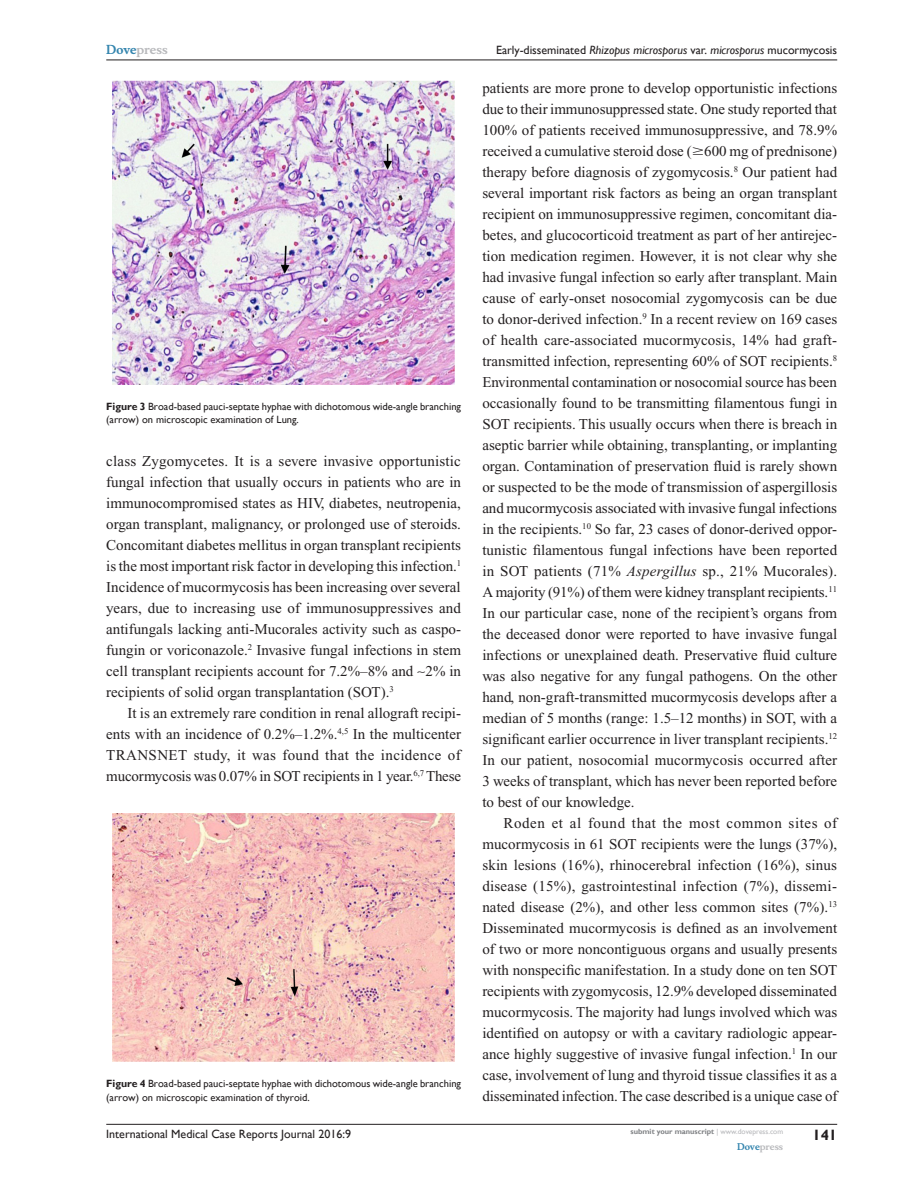
<style>
.page{position:relative;width:918px;height:1188px;background:#fff}
.page>*{position:absolute;margin:0;border:0;box-sizing:border-box;transform-origin:0 0}
.Tx{font:15px/21px "Times New Roman";letter-spacing:-.01em;color:#231f20;text-align:justify}
.TxF{font:15px/21px "Times New Roman";color:#231f20;text-align:justify}
.RunFolio-R{font:700 15px "Gill Sans";color:#231f20}
.RunH-R{font:12px "Gill Sans";color:#231f20}
.RunF-R{font:12px "Gill Sans";color:#231f20}
.RunH-Brand-R{font:700 12px "Musee";color:#b8b9bc}
.FC{font:10.5px/13.5px "Gill Sans";color:#231f20}
.RunF-Brand-R{font:700 9px "Musee";color:#b8b9bc}
.RunF-SubmityourMS-R{font:700 7.5px "Gill Sans";color:#808285}
.s1{color:#3485ae}
.s2{font-weight:700}
.s3{font-style:italic}
.s4{font-family:"Mathematical Pi One"}
.s5{font-weight:400;color:#b8b9bc}
</style>
<div class="page">
<hr style="left:106px;top:1124px;width:731px;height:1px;background:#231f20">
<hr style="left:106px;top:60px;width:731px;height:1px;background:#231f20">
<img style="left:113px;top:81px;width:342px;height:304px">
<img style="left:113px;top:813px;width:342px;height:249px">
<p class="RunH-Brand-R" style="left:106px;top:43px;width:63px"><span class="s1">Dove</span>press</p>
<p class="FC" style="left:106px;top:400px;width:356px"><span class="s2">Figure 3</span> Broad-based pauci-septate hyphae with dichotomous wide-angle branching (arrow) on microscopic examination of Lung.</p>
<p class="TxF" style="left:106px;top:450px;width:356px">class Zygomycetes. It is a severe invasive opportunistic fungal infection that usually occurs in patients who are in immunocompromised states as HIV, diabetes, neutropenia, organ transplant, malignancy, or prolonged use of steroids.<br>Concomitant diabetes mellitus in organ transplant recipients is the most important risk factor in developing this infection.<sup>1<br></sup>Incidence of mucormycosis has been increasing over several years, due to increasing use of immunosuppressives and antifungals lacking anti-Mucorales activity such as caspo&shy;fungin or voriconazole.<sup>2</sup> Invasive fungal infections in stem cell transplant recipients account for 7.2%–8% and ∼2% in recipients of solid organ transplantation (SOT).<sup>3</sup></p>
<p class="Tx" style="left:106px;top:702px;width:356px;text-indent:21px">It is an extremely rare condition in renal allograft recipi&shy;ents with an incidence of 0.2%–1.2%.<sup>4,5</sup> In the multicenter TRANSNET study, it was found that the incidence of mucormycosis was 0.07% in SOT recipients in 1 year.<sup>6,7</sup> These</p>
<p class="FC" style="left:106px;top:1077px;width:356px"><span class="s2">Figure 4</span> Broad-based pauci-septate hyphae with dichotomous wide-angle branching (arrow) on microscopic examination of thyroid.</p>
<p class="RunH-R" style="left:496px;top:43px;width:343px">Early-disseminated <span class="s3">Rhizopus microsporus</span> var. <span class="s3">microsporus</span> mucormycosis</p>
<p class="Tx" style="left:482px;top:77px;width:356px">patients are more prone to develop opportunistic infections due to their immunosuppressed state. One study reported that 100% of patients received immunosuppressive, and 78.9% received a cumulative steroid dose (<span class="s4">$</span>600 mg of prednisone) therapy before diagnosis of zygomycosis.<sup>8</sup> Our patient had several important risk factors as being an organ transplant recipient on immunosuppressive regimen, concomitant dia&shy;betes, and glucocorticoid treatment as part of her antirejec&shy;tion medication regimen. However, it is not clear why she had invasive fungal infection so early after transplant. Main cause of early-onset nosocomial zygomycosis can be due to donor-derived infection.<sup>9</sup> In a recent review on 169 cases of health care-associated mucormycosis, 14% had graft&shy;transmitted infection, representing 60% of SOT recipients.<sup>8<br></sup>Environmental contamination or nosocomial source has been occasionally found to be transmitting filamentous fungi in SOT recipients. This usually occurs when there is breach in aseptic barrier while obtaining, transplanting, or implanting organ. Contamination of preservation fluid is rarely shown or suspected to be the mode of transmission of aspergillosis and mucormycosis associated with invasive fungal infections in the recipients.<sup>10</sup> So far, 23 cases of donor-derived oppor&shy;tunistic filamentous fungal infections have been reported in SOT patients (71% <span class="s3">Aspergillus</span> sp., 21% Mucorales).<br>A majority (91%) of them were kidney transplant recipients.<sup>11<br></sup>In our particular case, none of the recipient’s organs from the deceased donor were reported to have invasive fungal infections or unexplained death. Preservative fluid culture was also negative for any fungal pathogens. On the other hand, non-graft-transmitted mucormycosis develops after a median of 5 months (range: 1.5–12 months) in SOT, with a significant earlier occurrence in liver transplant recipients.<sup>12<br></sup>In our patient, nosocomial mucormycosis occurred after 3 weeks of transplant, which has never been reported before to best of our knowledge.</p>
<p class="Tx" style="left:482px;top:812px;width:357px;text-indent:21px">Roden et al found that the most common sites of mucormycosis in 61 SOT recipients were the lungs (37%), skin lesions (16%), rhinocerebral infection (16%), sinus disease (15%), gastrointestinal infection (7%), dissemi&shy;nated disease (2%), and other less common sites (7%).<sup>13<br></sup>Disseminated mucormycosis is defined as an involvement of two or more noncontiguous organs and usually presents with nonspecific manifestation. In a study done on ten SOT recipients with zygomycosis, 12.9% developed disseminated mucormycosis. The majority had lungs involved which was identified on autopsy or with a cavitary radiologic appear&shy;ance highly suggestive of invasive fungal infection.<sup>1</sup> In our case, involvement of lung and thyroid tissue classifies it as a disseminated infection. The case described is a unique case of</p>
<p class="RunF-R" style="left:106px;top:1127px;width:246px">International Medical Case Reports Journal 2016:9</p>
<p class="RunF-SubmityourMS-R" style="left:631px;top:1127px;width:154px">submit your manuscript <span class="s5">| www.dovepress.com</span></p>
<p class="RunF-Brand-R" style="left:737px;top:1141px;width:48px"><span class="s1">Dove</span>press</p>
<p class="RunFolio-R" style="left:812px;top:1126px;width:26px">141</p>
</div>
